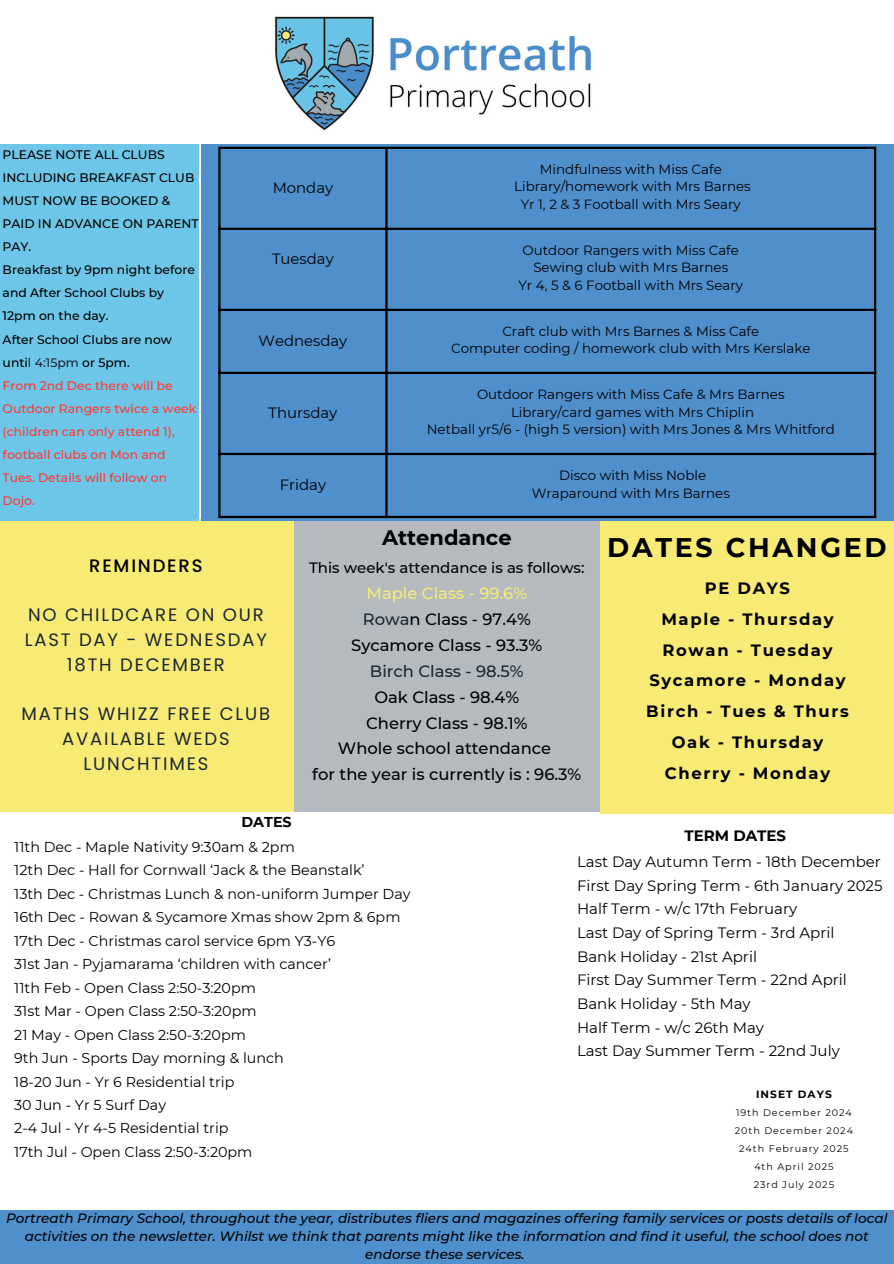
<style>
.page{position:relative;width:894px;height:1264px;background:#fff}
.page>*{position:absolute;margin:0;border:0;box-sizing:border-box;transform-origin:0 0}
.t1{font:700 26.85px "Montserrat";letter-spacing:.1em;color:#000}
.t2{font:700 21px "Montserrat";color:#000}
.t3{font:18px/24.8px "Poppins";letter-spacing:.1em;color:#1b2731;text-align:center}
.t4{font:500 18px "Poppins";letter-spacing:.1em;color:#000}
.t5{font:500 16.35px/25.8px "Montserrat";color:#000;text-align:center}
.t6{font:700 16.35px/30.8px "Montserrat";letter-spacing:.1em;color:#000;text-align:center}
.t7{font:15px/23.7px "Montserrat";color:#000}
.t8{font:500 15px "Montserrat";color:#000}
.t9{font:14.85px "Montserrat";color:#000}
.t10{font:14.25px/23.5px "Montserrat";color:#000}
.t11{font:italic 500 13.5px/18px "Montserrat";color:#000;text-align:center}
.t12{font:13.35px "Montserrat";color:#000}
.t13{font:500 12.3px/23.1px "Montserrat";color:#000}
.t14{font:700 10.5px "Montserrat";letter-spacing:.1em;color:#000}
.t15{font:9.6px "Montserrat";letter-spacing:.1em;color:#000}
.s1{color:#1b2731}
.s2{color:#ff3731}
.s3{color:#f7eb75}
.s4{font-weight:700}
</style>
<div class="page">
<img style="left:274px;top:16px;width:317px;height:115px">
<div style="left:0;top:1210px;width:893px;height:53px;background:#4e8fcc"></div>
<div style="left:293px;top:517px;width:306px;height:295px;background:#b4babd"></div>
<div style="left:600px;top:520px;width:293px;height:293px;background:#f7eb75"></div>
<div style="left:0;top:519px;width:293px;height:293px;background:#f7eb75"></div>
<div style="left:201px;top:144px;width:692px;height:376px;background:#4e8fcc"></div>
<hr style="left:218px;top:149px;width:2px;height:367px;background:#000">
<hr style="left:385px;top:149px;width:2px;height:367px;background:#000">
<hr style="left:873px;top:149px;width:3px;height:367px;background:#000">
<hr style="left:218px;top:147px;width:658px;height:2px;background:#000">
<hr style="left:218px;top:228px;width:658px;height:2px;background:#000">
<hr style="left:218px;top:309px;width:658px;height:2px;background:#000">
<hr style="left:218px;top:372px;width:658px;height:2px;background:#000">
<hr style="left:218px;top:453px;width:658px;height:2px;background:#000">
<hr style="left:218px;top:516px;width:658px;height:2px;background:#000">
<div style="left:0;top:144px;width:198px;height:376px;background:#6dc6e7"></div>
<p class="t13" style="left:3px;top:143px;width:198px">PLEASE NOTE ALL CLUBS<br>INCLUDING BREAKFAST CLUB<br>MUST NOW BE BOOKED &amp;<br>PAID IN ADVANCE ON PARENT<br>PAY.<br>Breakfast by 9pm night before and After School Clubs by<br>12pm on the day.<br>After School Clubs are now unti<span class="s1">l 4:15pm</span> or 5pm.<br><span class="s2">From 2nd Dec there will be<br>Outdoor Rangers twice a week (children can only attend 1), football clubs on Mon and<br>Tues. Details will follow on<br>Dojo.</span></p>
<p class="t9" style="left:272px;top:178px;width:62px">Monday</p>
<p class="t9" style="left:272px;top:249px;width:63px">Tuesday</p>
<p class="t9" style="left:258px;top:331px;width:90px">Wednesday</p>
<p class="t9" style="left:268px;top:403px;width:70px">Thursday</p>
<p class="t9" style="left:280px;top:475px;width:48px">Friday</p>
<p class="t12" style="left:539px;top:161px;width:183px">Mindfulness with Miss Cafe</p>
<p class="t12" style="left:514px;top:178px;width:238px">Library/homework with Mrs Barnes</p>
<p class="t12" style="left:520px;top:196px;width:221px">Yr 1, 2 &amp; 3 Football with Mrs Seary</p>
<p class="t12" style="left:522px;top:242px;width:218px">Outdoor Rangers with Miss Cafe</p>
<p class="t12" style="left:533px;top:259px;width:196px">Sewing club with Mrs Barnes</p>
<p class="t12" style="left:518px;top:277px;width:226px">Yr 4, 5 &amp; 6 Football with Mrs Seary</p>
<p class="t12" style="left:502px;top:323px;width:258px">Craft club with Mrs Barnes &amp; Miss Cafe</p>
<p class="t12" style="left:451px;top:340px;width:361px">Computer coding / homework club with Mrs Kerslake</p>
<p class="t12" style="left:477px;top:386px;width:309px">Outdoor Rangers with Miss Cafe &amp; Mrs Barnes</p>
<p class="t12" style="left:511px;top:403px;width:244px">Library/card games with Mrs Chiplin</p>
<p class="t12" style="left:426px;top:421px;width:409px">Netball yr5/6 - (high 5 version) with Mrs Jones &amp; Mrs Whitford</p>
<h6 class="t12" style="left:559px;top:467px;width:148px">Disco with Miss Noble</h6>
<h4 class="t12" style="left:531px;top:484px;width:200px">Wraparound with Mrs Barnes</h4>
<p class="t4" style="left:89px;top:553px;width:115px">REMINDERS</p>
<p class="t3" style="left:25px;top:602px;width:243px">NO CHILDCARE ON OUR<br>LAST DAY - WEDNESDAY<br>18TH DECEMBER</p>
<p class="t3" style="left:22px;top:701px;width:250px">MATHS WHIZZ FREE CLUB<br>AVAILABLE WEDS<br>LUNCHTIMES</p>
<h2 class="t2" style="left:382px;top:525px;width:131px">Attendance</h2>
<h2 class="t8" style="left:309px;top:558px;width:277px">This week's attendance is as follows:</h2>
<h2 class="t5" style="left:312px;top:580px;width:270px"><span class="s3">Maple Class - 99.6%<br></span><span class="s1">Rowa</span>n Class - 97.4%<br>Sycamore Class - 93.3%<br><span class="s1">Birch Class - 98.5%<br></span>Oak Class - 98.4%<br>Cherry Class - 98.1%<br>Whole school attendance<br>for the year is currently is : 96.3%</h2>
<h2 class="t1" style="left:607px;top:531px;width:281px">DATES CHANGED</h2>
<h2 class="t6" style="left:646px;top:572px;width:204px">PE DAYS<br>Maple - Thursday<br>Rowan - Tuesday<br>Sycamore - Monday<br>Birch - Tues &amp; Thurs<br>Oak - Thursday<br>Cherry - Monday</h2>
<h3 class="t10" style="left:14px;top:810px;width:398px;text-indent:227px"><span class="s4">DATES<br></span>11th Dec - Maple Nativity 9:30am &amp; 2pm<br>12th Dec - Hall for Cornwall ‘Jack &amp; the Beanstalk’<br>13th Dec - Christmas Lunch &amp; non-uniform Jumper Day 16th Dec - Rowan &amp; Sycamore Xmas show 2pm &amp; 6pm 17th Dec - Christmas carol service 6pm Y3-Y6<br>31st Jan - Pyjamarama ‘children with cancer’<br>11th Feb - Open Class 2:50-3:20pm<br>31st Mar - Open Class 2:50-3:20pm<br>21 May - Open Class 2:50-3:20pm<br>9th Jun - Sports Day morning &amp; lunch<br>18-20 Jun - Yr 6 Residential trip<br>30 Jun - Yr 5 Surf Day<br>2-4 Jul - Yr 4-5 Residential trip<br>17th Jul - Open Class 2:50-3:20pm</h3>
<h5 class="t7" style="left:577px;top:823px;width:305px;line-height:25.8px;text-indent:107px"><span class="s4">TERM DATES<br></span>Last Day Autumn Term - 18th December</h5>
<h5 class="t7" style="left:577px;top:873px;width:307px">First Day Spring Term - 6th January 2025<br>Half Term - w/c 17th February<br>Last Day of Spring Term - 3rd April<br>Bank Holiday - 21st April<br>First Day Summer Term - 22nd April<br>Bank Holiday - 5th May<br>Half Term - w/c 26th May<br>Last Day Summer Term - 22nd July</h5>
<h5 class="t14" style="left:755px;top:1087px;width:77px">INSET DAYS</h5>
<p class="t15" style="left:736px;top:1106px;width:117px">19th December 2024</p>
<p class="t15" style="left:734px;top:1124px;width:120px">20th December 2024</p>
<p class="t15" style="left:739px;top:1142px;width:111px">24th February 2025</p>
<p class="t15" style="left:754px;top:1160px;width:81px">4th April 2025</p>
<p class="t15" style="left:753px;top:1178px;width:82px">23rd July 2025</p>
<h1 class="t11" style="left:6px;top:1209px;width:882px">Portreath Primary School, throughout the year, distributes fliers and magazines offering family services or posts details of local activities on the newsletter. Whilst we think that parents might like the information and find it useful, the school does not endorse these services.</h1>
</div>
